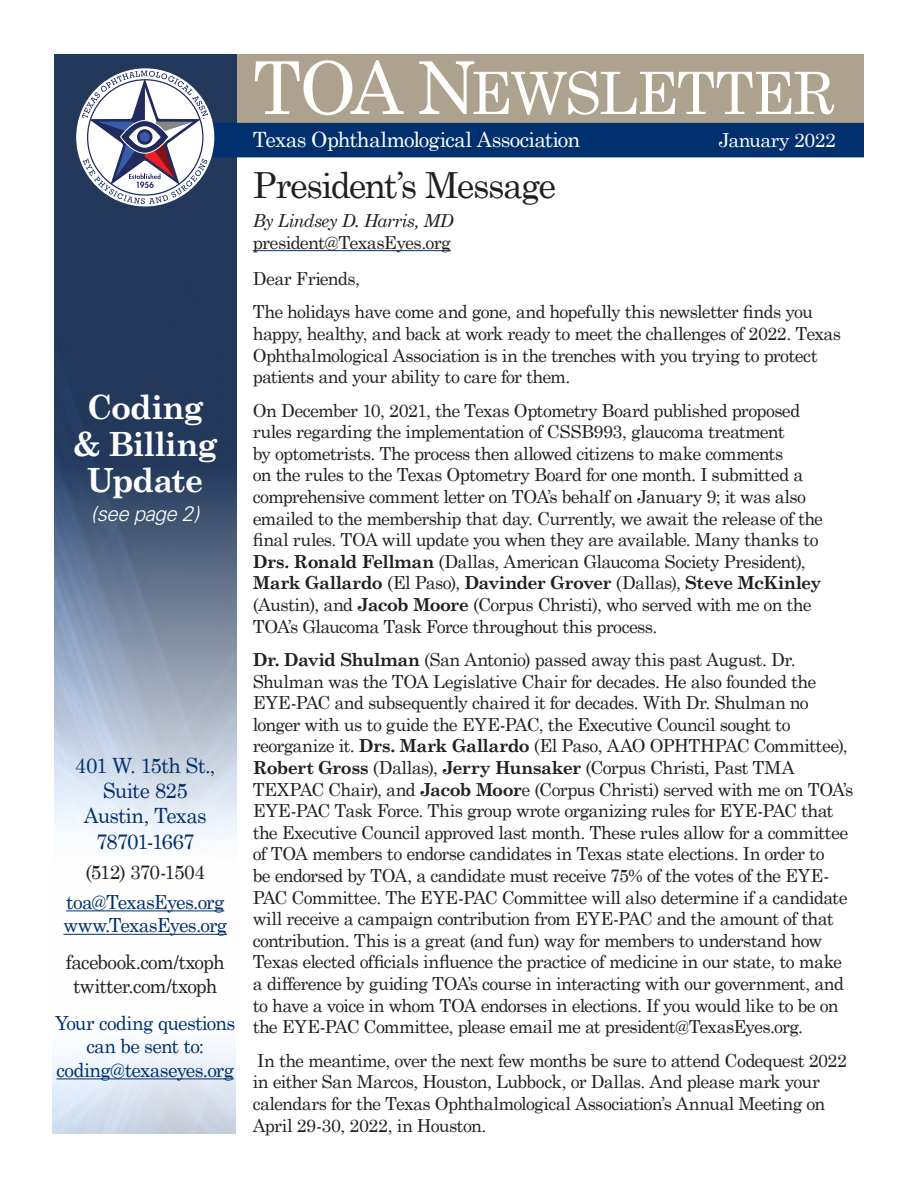
<style>
.page{position:relative;width:918px;height:1188px;background:#fff}
.page>*{position:absolute;margin:0;border:0;box-sizing:border-box;transform-origin:0 0}
.t1{font:58.35px "Century Schoolbook";letter-spacing:-.03em;color:#fff}
.t2{font:36px "Century Schoolbook";letter-spacing:-.045em;color:#231f20}
.t3{font:700 33.45px/36.3px "Century Schoolbook";letter-spacing:-.03em;color:#fff;text-align:center}
.t4{font:21px "Century Schoolbook";letter-spacing:-.04em;color:#00306d}
.t5{font:21px "Century Schoolbook";letter-spacing:-.035em;color:#fff}
.t6{font:italic 300 21px "Univers";letter-spacing:-.025em;color:#fff}
.t7{font:19.5px "Century Schoolbook";letter-spacing:-.035em;color:#00306d}
.t8{font:19.5px "Century Schoolbook";letter-spacing:-.05em;color:#231f20}
.t9{font:19.5px "Century Schoolbook";letter-spacing:-.03em;color:#fff}
.Body_Text{font:18px/21.6px "Century Schoolbook";letter-spacing:-.035em;color:#231f20}
.t10{font:italic 18px "Century Schoolbook";letter-spacing:-.025em;color:#231f20}
.s1{font-size:72.9px}
.s2{font-weight:700}
</style>
<div class="page">
<div style="left:234px;top:54px;width:630px;height:94px;background:#ada28d"></div>
<img style="left:54px;top:54px;width:183px;height:1080px">
<div style="left:130px;top:123px;width:734px;height:34px;background:#00306d"></div>
<svg style="left:76px;top:68px;width:138px;height:139px"></svg>
<hr style="left:253px;top:250px;width:198px;height:1px;background:#00306d">
<hr style="left:66px;top:910px;width:158px;height:1px;background:#00306d">
<hr style="left:63px;top:934px;width:164px;height:1px;background:#00306d">
<hr style="left:57px;top:1078px;width:177px;height:1px;background:#00306d">
<p class="t3" style="left:73px;top:389px;width:146px">Coding &amp; Billing<br>Update</p>
<p class="t6" style="left:91px;top:500px;width:110px">(see page 2)</p>
<p class="t4" style="left:75px;top:752px;width:142px">401 W. 15th St.,</p>
<p class="t4" style="left:103px;top:778px;width:87px">Suite 825</p>
<p class="t4" style="left:84px;top:803px;width:124px">Austin, Texas</p>
<p class="t4" style="left:96px;top:828px;width:100px">78701-1667</p>
<p class="t8" style="left:85px;top:860px;width:121px">(512) 370-1504</p>
<p class="t7" style="left:66px;top:890px;width:160px">toa@TexasEyes.org</p>
<p class="t7" style="left:63px;top:913px;width:165px">www.TexasEyes.org</p>
<p class="t8" style="left:66px;top:950px;width:160px">facebook.com/txoph</p>
<p class="t8" style="left:73px;top:973px;width:146px">twitter.com/txoph</p>
<p class="t7" style="left:55px;top:1010px;width:182px">Your coding questions</p>
<p class="t7" style="left:86px;top:1034px;width:119px">can be sent to:</p>
<p class="t7" style="left:57px;top:1058px;width:179px">coding@texaseyes.org</p>
<p class="t1" style="left:253px;top:56px;width:584px"><span class="s1">TOA N</span>EWSLETTER</p>
<p class="t5" style="left:253px;top:126px;width:329px">Texas Ophthalmological Association</p>
<p class="t9" style="left:719px;top:128px;width:119px">January 2022</p>
<p class="t2" style="left:253px;top:163px;width:305px">President’s Message</p>
<p class="t10" style="left:253px;top:209px;width:202px">By Lindsey D. Harris, MD</p>
<p class="Body_Text" style="left:253px;top:231px;width:200px">president@TexasEyes.org</p>
<p class="Body_Text" style="left:253px;top:267px;width:109px">Dear Friends,</p>
<p class="Body_Text" style="left:253px;top:301px;width:590px">The holidays have come and gone, and hopefully this newsletter finds you happy, healthy, and back at work ready to meet the challenges of 2022. Texas Ophthalmological Association is in the trenches with you trying to protect patients and your ability to care for them.</p>
<p class="Body_Text" style="left:253px;top:399px;width:572px">On December 10, 2021, the Texas Optometry Board published proposed rules regarding the implementation of CSSB993, glaucoma treatment<br>by optometrists. The process then allowed citizens to make comments<br>on the rules to the Texas Optometry Board for one month. I submitted a comprehensive comment letter on TOA’s behalf on January 9; it was also emailed to the membership that day. Currently, we await the release of the final rules. TOA will update you when they are available. Many thanks to <span class="s2">Drs. Ronald Fellman</span> (Dallas, American Glaucoma Society President), <span class="s2">Mark Gallardo</span> (El Paso), <span class="s2">Davinder Grover</span> (Dallas), <span class="s2">Steve McKinley </span>(Austin), and <span class="s2">Jacob Moore</span> (Corpus Christi), who served with me on the TOA’s Glaucoma Task Force throughout this process.</p>
<p class="Body_Text" style="left:253px;top:648px;width:602px"><span class="s2">Dr. David Shulman</span> (San Antonio) passed away this past August. Dr.<br>Shulman was the TOA Legislative Chair for decades. He also founded the EYE-PAC and subsequently chaired it for decades. With Dr. Shulman no longer with us to guide the EYE-PAC, the Executive Council sought to reorganize it. <span class="s2">Drs. Mark Gallardo</span> (El Paso, AAO OPHTHPAC Committee), <span class="s2">Robert Gross</span> (Dallas), <span class="s2">Jerry Hunsaker</span> (Corpus Christi, Past TMA TEXPAC Chair), and <span class="s2">Jacob Moor</span>e (Corpus Christi) served with me on TOA’s EYE-PAC Task Force. This group wrote organizing rules for EYE-PAC that the Executive Council approved last month. These rules allow for a committee of TOA members to endorse candidates in Texas state elections. In order to<br>be endorsed by TOA, a candidate must receive 75% of the votes of the EYE-PAC Committee. The EYE-PAC Committee will also determine if a candidate will receive a campaign contribution from EYE-PAC and the amount of that contribution. This is a great (and fun) way for members to understand how Texas elected officials influence the practice of medicine in our state, to make a difference by guiding TOA’s course in interacting with our government, and to have a voice in whom TOA endorses in elections. If you would like to be on the EYE-PAC Committee, please email me at president@TexasEyes.org.</p>
<p class="Body_Text" style="left:253px;top:1049px;width:596px">In the meantime, over the next few months be sure to attend Codequest 2022 in either San Marcos, Houston, Lubbock, or Dallas. And please mark your calendars for the Texas Ophthalmological Association’s Annual Meeting on April 29-30, 2022, in Houston.</p>
</div>
